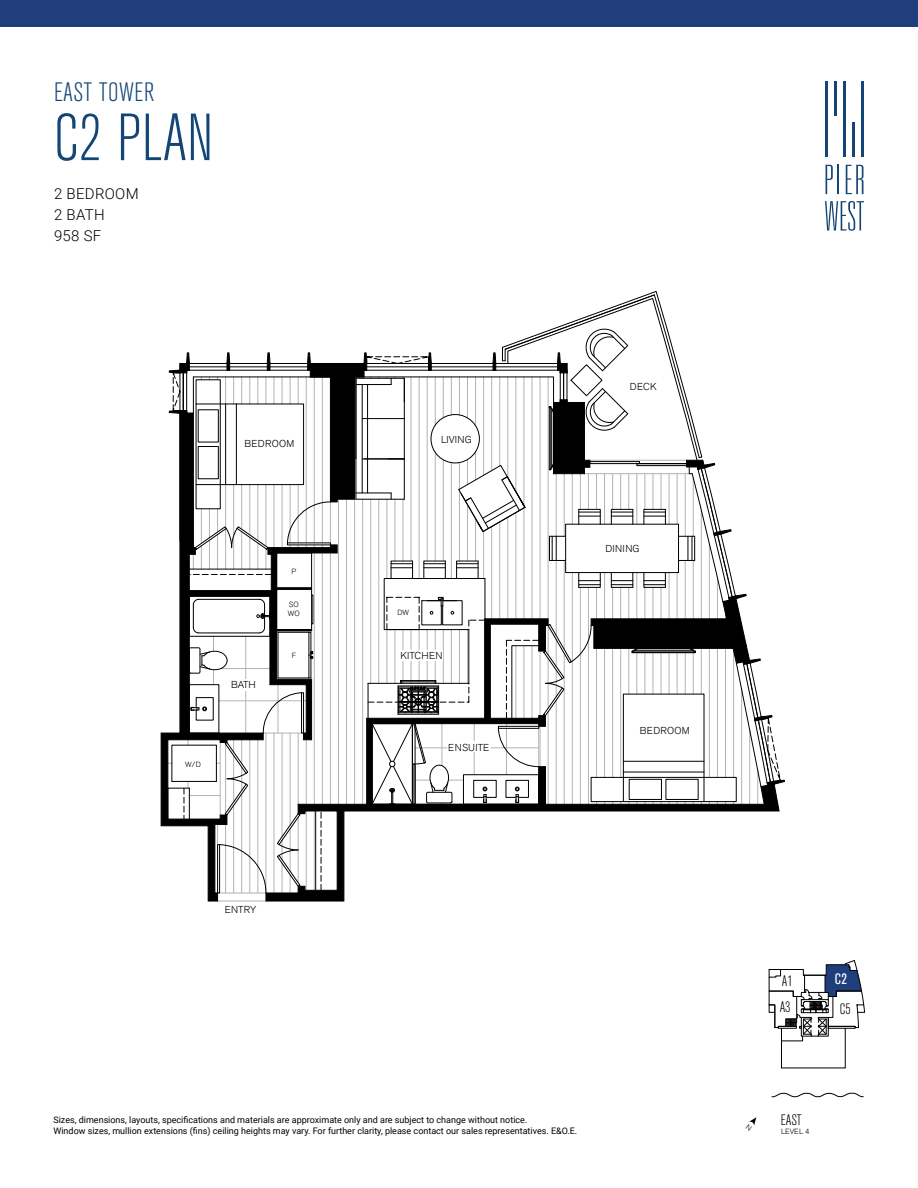
<style>
.page{position:relative;width:918px;height:1188px;background:#fff}
.page>*{position:absolute;margin:0;border:0;box-sizing:border-box;transform-origin:0 0}
.t1{font:300 condensed 66px "Akzidenz Grotesk BE";color:#144577}
.t2{font:300 condensed 26.4px "Akzidenz Grotesk BE";letter-spacing:.02em;color:#144577}
.t3{font:300 15px/21px "Roboto";letter-spacing:.02em;color:#000}
.t4{font:300 condensed 15px "Akzidenz Grotesk BE";color:#000}
.t5{font:condensed 15px "Akzidenz Grotesk BE";color:#fff}
.t6{font:300 10.05px "Akzidenz Grotesk BE";letter-spacing:.02em;color:#000}
.t7{font:9px/10.8px "Roboto";color:#000}
.t8{font:300 7.5px/9px "Akzidenz Grotesk BE";color:#000}
</style>
<div class="page">
<svg style="left:826px;top:165px;width:13px;height:29px"></svg>
<svg style="left:846px;top:165px;width:17px;height:29px"></svg>
<svg style="left:825px;top:201px;width:39px;height:30px"></svg>
<hr style="left:843px;top:81px;width:3px;height:75px;background:#144577">
<hr style="left:852px;top:122px;width:3px;height:34px;background:#144577">
<hr style="left:834px;top:81px;width:3px;height:34px;background:#144577">
<hr style="left:826px;top:81px;width:2px;height:75px;background:#144577">
<hr style="left:861px;top:81px;width:3px;height:75px;background:#144577">
<div style="left:0;top:0;width:918px;height:27px;background:#213e7c"></div>
<svg style="left:161px;top:732px;width:104px;height:170px"></svg>
<svg style="left:265px;top:779px;width:520px;height:123px"></svg>
<svg style="left:167px;top:291px;width:608px;height:603px"></svg>
<div style="left:236px;top:679px;width:15px;height:11px;background:#fff"></div>
<div style="left:447px;top:742px;width:43px;height:10px;background:#fff"></div>
<div style="left:400px;top:650px;width:43px;height:11px;background:#fff"></div>
<svg style="left:771px;top:1093px;width:93px;height:4px"></svg>
<svg style="left:769px;top:960px;width:96px;height:108px"></svg>
<svg style="left:749px;top:1117px;width:7px;height:8px"></svg>
<h2 class="t2" style="left:54px;top:78px;width:102px">EAST TOWER</h2>
<h1 class="t1" style="left:54px;top:102px;width:161px">C2 PLAN</h1>
<h3 class="t3" style="left:54px;top:183px;width:86px">2 BEDROOM<br>2 BATH<br>958 SF</h3>
<p class="t6" style="left:244px;top:438px;width:51px">BEDROOM</p>
<p class="t8" style="left:185px;top:760px;width:17px">W/D</p>
<p class="t6" style="left:231px;top:679px;width:26px">BATH</p>
<p class="t8" style="left:291px;top:567px;width:6px">P</p>
<p class="t8" style="left:288px;top:600px;width:13px">SO<br>WO</p>
<p class="t8" style="left:292px;top:652px;width:6px">F</p>
<p class="t6" style="left:225px;top:904px;width:33px">ENTRY</p>
<p class="t6" style="left:441px;top:434px;width:32px">LIVING</p>
<p class="t8" style="left:398px;top:608px;width:13px">DW</p>
<p class="t6" style="left:400px;top:650px;width:44px">KITCHEN</p>
<p class="t6" style="left:448px;top:742px;width:43px">ENSUITE</p>
<p class="t6" style="left:630px;top:381px;width:28px">DECK</p>
<p class="t6" style="left:605px;top:543px;width:36px">DINING</p>
<p class="t6" style="left:640px;top:725px;width:51px">BEDROOM</p>
<p class="t7" style="left:53px;top:1114px;width:525px">Sizes, dimensions, layouts, specifications and materials are approximate only and are subject to change without notice.<br>Window sizes, mullion extensions (fins) ceiling heights may vary. For further clarity, please contact our sales representatives. E&amp;O.E.</p>
<h3 class="t4" style="left:782px;top:973px;width:12px">A1</h3>
<h3 class="t5" style="left:835px;top:971px;width:14px">C2</h3>
<h3 class="t4" style="left:780px;top:999px;width:12px">A3</h3>
<h3 class="t4" style="left:840px;top:1001px;width:12px">C5</h3>
<h3 class="t4" style="left:781px;top:1112px;width:22px">EAST</h3>
<p class="t8" style="left:781px;top:1127px;width:30px">LEVEL 4</p>
</div>
